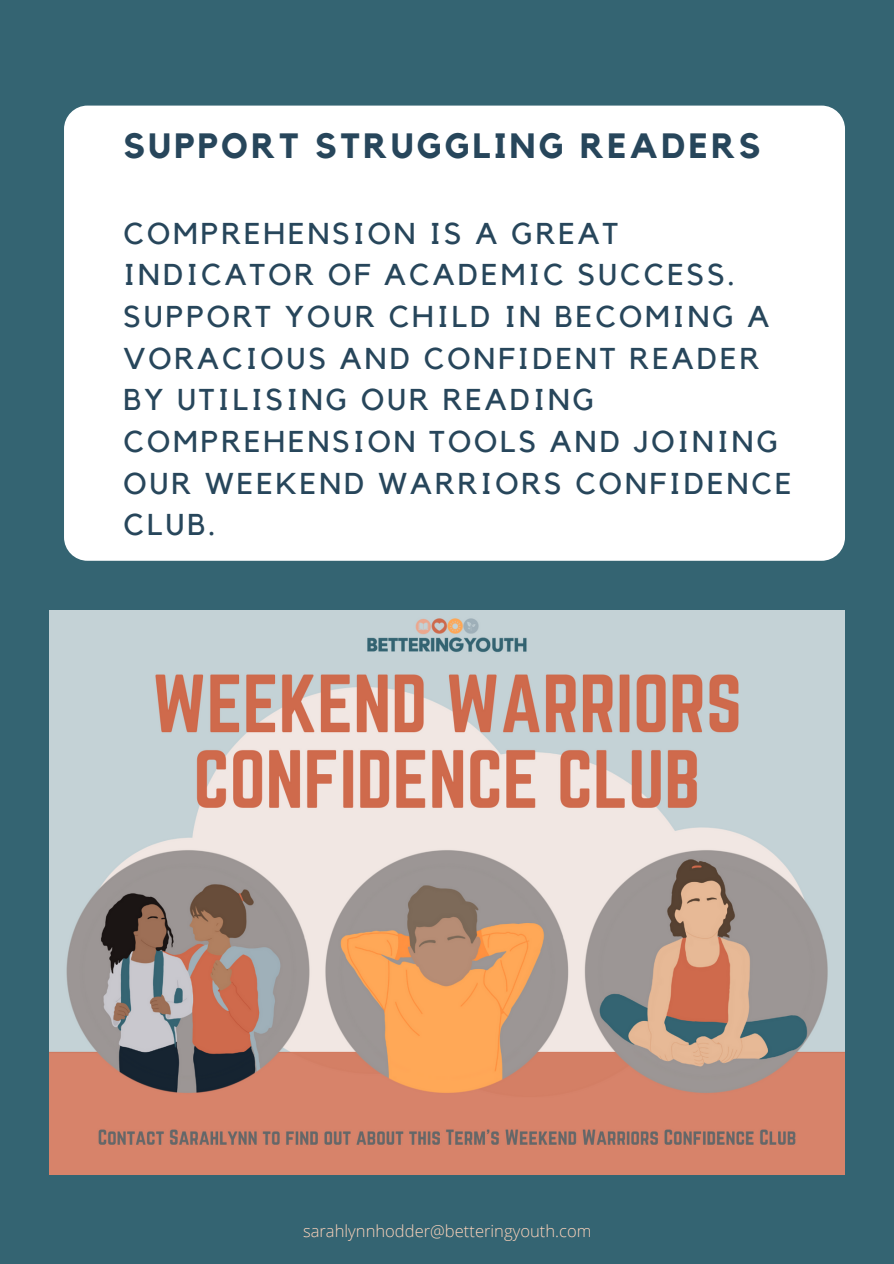
<style>
.page{position:relative;width:894px;height:1264px;background:#fff}
.page>*{position:absolute;margin:0;border:0;box-sizing:border-box;transform-origin:0 0}
.t1{font:700 34.95px "Kollektif";letter-spacing:.1em;color:#27465b}
.t2{font:30px/41.7px "Kollektif";letter-spacing:.1em;color:#27465b}
.t3{font:300 16.5px "Open Sans";color:#fdd3bb}
</style>
<div class="page">
<div style="left:0;top:0;width:893px;height:1263px;background:#346472"></div>
<img style="left:49px;top:610px;width:795px;height:564px">
<div style="left:64px;top:106px;width:780px;height:455px;background:#fff;border-radius:23px"></div>
<p class="t1" style="left:123px;top:130px;width:638px">SUPPORT STRUGGLING READERS</p>
<p class="t2" style="left:123px;top:213px;width:669px">COMPREHENSION IS A GREAT<br>INDICATOR OF ACADEMIC SUCCESS.<br>SUPPORT YOUR CHILD IN BECOMING A<br>VORACIOUS AND CONFIDENT READER<br>BY UTILISING OUR READING<br>COMPREHENSION TOOLS AND JOINING<br>OUR WEEKEND WARRIORS CONFIDENCE<br>CLUB.</p>
<p class="t3" style="left:303px;top:1219px;width:290px">sarahlynnhodder@betteringyouth.com</p>
</div>
